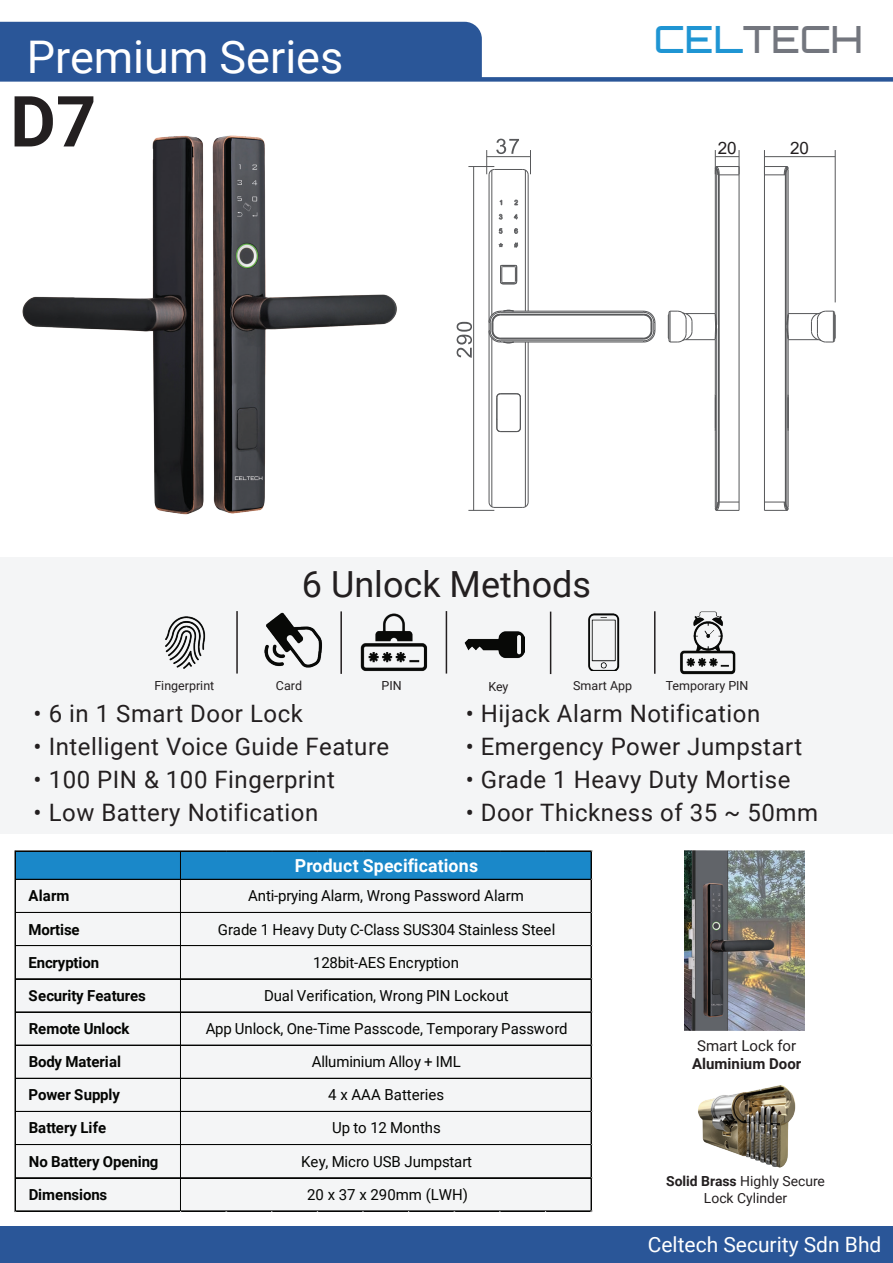
<style>
.page{position:relative;width:893px;height:1263px;background:#fff}
.page>*{position:absolute;margin:0;border:0;box-sizing:border-box;transform-origin:0 0}
.t1{font:700 70.5px "Roboto";color:#231f20}
.t2{font:45px "Roboto";color:#fff}
.t3{font:500 37.5px "Orbitron";color:#73767e}
.t4{font:36px "Roboto";color:#231f20}
.t5{font:24px "Roboto";letter-spacing:.02em;color:#231f20}
.t6{font:21px "Roboto";color:#fff}
.t7{font:700 18px "Roboto";letter-spacing:.01em;color:#fff}
.t8{font:17.1px "Arial";color:#231f20}
.t9{font:15.15px/33.2px "Roboto";letter-spacing:-.005em;color:#040503;text-align:center}
.t10{font:700 15.15px/33.2px "Roboto";color:#040503}
.t11{font:700 15px "Roboto";color:#231f20}
.t12{font:15px "Roboto";color:#231f20}
.t13{font:13.95px/17.1px "Roboto";color:#231f20;text-align:center}
.t14{font:12.45px "Roboto";color:#231f20}
.s1{color:#1f95d3}
.s2{font-weight:700}
</style>
<div class="page">
<img style="left:22px;top:135px;width:375px;height:380px">
<div style="left:0;top:558px;width:893px;height:276px;background:#f2f3f4"></div>
<div style="left:0;top:1226px;width:893px;height:37px;background:#2a5698"></div>
<img style="left:698px;top:1085px;width:98px;height:83px">
<img style="left:165px;top:616px;width:41px;height:53px">
<img style="left:264px;top:612px;width:58px;height:56px">
<img style="left:360px;top:613px;width:68px;height:58px">
<img style="left:464px;top:631px;width:61px;height:27px">
<img style="left:588px;top:614px;width:32px;height:57px">
<img style="left:680px;top:650px;width:56px;height:25px">
<img style="left:692px;top:611px;width:37px;height:40px">
<hr style="left:236px;top:611px;width:2px;height:62px;background:#231f20">
<hr style="left:340px;top:611px;width:2px;height:63px;background:#231f20">
<hr style="left:446px;top:611px;width:1px;height:62px;background:#231f20">
<hr style="left:550px;top:612px;width:1px;height:62px;background:#231f20">
<hr style="left:654px;top:611px;width:1px;height:63px;background:#231f20">
<div style="left:16px;top:852px;width:576px;height:28px;background:#1a88c9"></div>
<div style="left:16px;top:879px;width:576px;height:332px;background:#f4f5f6"></div>
<hr style="left:16px;top:851px;width:576px;height:1px;background:#040503">
<hr style="left:16px;top:879px;width:576px;height:1px;background:#040503">
<hr style="left:16px;top:912px;width:576px;height:1px;background:#040503">
<hr style="left:16px;top:945px;width:576px;height:1px;background:#040503">
<hr style="left:16px;top:978px;width:576px;height:1px;background:#040503">
<hr style="left:16px;top:979px;width:576px;height:1px;background:#040503">
<hr style="left:16px;top:1012px;width:576px;height:1px;background:#040503">
<hr style="left:16px;top:1045px;width:576px;height:1px;background:#040503">
<hr style="left:16px;top:1078px;width:576px;height:1px;background:#040503">
<hr style="left:16px;top:1111px;width:576px;height:1px;background:#040503">
<hr style="left:16px;top:1144px;width:576px;height:1px;background:#040503">
<hr style="left:16px;top:1177px;width:576px;height:1px;background:#040503">
<hr style="left:16px;top:1178px;width:576px;height:1px;background:#040503">
<hr style="left:15px;top:851px;width:1px;height:360px;background:#040503">
<hr style="left:180px;top:852px;width:1px;height:359px;background:#040503">
<hr style="left:16px;top:1210px;width:576px;height:1px;background:#040503">
<hr style="left:16px;top:1211px;width:576px;height:1px;background:#040503">
<hr style="left:591px;top:852px;width:1px;height:359px;background:#040503">
<hr style="left:500px;top:311px;width:144px;height:1px;background:#57585a">
<hr style="left:500px;top:312px;width:144px;height:1px;background:#57585a">
<hr style="left:500px;top:314px;width:144px;height:1px;background:#57585a">
<hr style="left:500px;top:315px;width:144px;height:1px;background:#57585a">
<hr style="left:500px;top:338px;width:144px;height:1px;background:#57585a">
<hr style="left:500px;top:339px;width:144px;height:1px;background:#57585a">
<hr style="left:500px;top:340px;width:144px;height:1px;background:#57585a">
<hr style="left:500px;top:342px;width:144px;height:1px;background:#57585a">
<hr style="left:528px;top:342px;width:1px;height:160px;background:#57585a">
<hr style="left:528px;top:175px;width:1px;height:136px;background:#57585a">
<hr style="left:525px;top:342px;width:1px;height:165px;background:#57585a">
<hr style="left:525px;top:170px;width:1px;height:141px;background:#57585a">
<hr style="left:520px;top:397px;width:1px;height:31px;background:#57585a">
<hr style="left:497px;top:397px;width:1px;height:31px;background:#57585a">
<hr style="left:496px;top:397px;width:1px;height:31px;background:#57585a">
<svg style="left:514px;top:243px;width:4px;height:5px"></svg>
<hr style="left:492px;top:338px;width:1px;height:169px;background:#57585a">
<hr style="left:492px;top:170px;width:1px;height:145px;background:#57585a">
<hr style="left:489px;top:175px;width:1px;height:327px;background:#57585a">
<svg style="left:514px;top:214px;width:4px;height:6px"></svg>
<svg style="left:643px;top:311px;width:13px;height:31px"></svg>
<svg style="left:489px;top:310px;width:25px;height:33px"></svg>
<svg style="left:500px;top:265px;width:17px;height:20px"></svg>
<svg style="left:496px;top:428px;width:25px;height:4px"></svg>
<svg style="left:496px;top:393px;width:25px;height:5px"></svg>
<svg style="left:499px;top:199px;width:4px;height:7px"></svg>
<svg style="left:514px;top:200px;width:4px;height:6px"></svg>
<svg style="left:499px;top:214px;width:4px;height:6px"></svg>
<svg style="left:499px;top:228px;width:4px;height:6px"></svg>
<svg style="left:499px;top:243px;width:4px;height:4px"></svg>
<svg style="left:514px;top:228px;width:4px;height:6px"></svg>
<svg style="left:468px;top:502px;width:61px;height:9px"></svg>
<hr style="left:473px;top:167px;width:1px;height:343px;background:#57585a">
<hr style="left:739px;top:167px;width:1px;height:343px;background:#57585a">
<hr style="left:719px;top:175px;width:1px;height:327px;background:#57585a">
<hr style="left:718px;top:175px;width:1px;height:327px;background:#57585a">
<hr style="left:716px;top:328px;width:1px;height:179px;background:#57585a">
<hr style="left:716px;top:170px;width:1px;height:155px;background:#57585a">
<hr style="left:715px;top:431px;width:1px;height:76px;background:#57585a">
<hr style="left:715px;top:394px;width:1px;height:37px;background:#57585a">
<hr style="left:715px;top:339px;width:1px;height:55px;background:#57585a">
<hr style="left:715px;top:169px;width:1px;height:145px;background:#57585a">
<svg style="left:668px;top:311px;width:49px;height:32px"></svg>
<svg style="left:715px;top:502px;width:24px;height:9px"></svg>
<hr style="left:764px;top:167px;width:1px;height:343px;background:#57585a">
<hr style="left:788px;top:313px;width:30px;height:1px;background:#57585a">
<hr style="left:785px;top:175px;width:1px;height:327px;background:#57585a">
<hr style="left:787px;top:328px;width:1px;height:179px;background:#57585a">
<hr style="left:787px;top:170px;width:1px;height:155px;background:#57585a">
<hr style="left:788px;top:431px;width:1px;height:76px;background:#57585a">
<hr style="left:788px;top:394px;width:1px;height:37px;background:#57585a">
<hr style="left:788px;top:339px;width:1px;height:55px;background:#57585a">
<hr style="left:788px;top:169px;width:1px;height:145px;background:#57585a">
<hr style="left:788px;top:339px;width:30px;height:1px;background:#57585a">
<svg style="left:811px;top:311px;width:25px;height:32px"></svg>
<svg style="left:786px;top:314px;width:3px;height:26px"></svg>
<svg style="left:764px;top:502px;width:25px;height:9px"></svg>
<svg style="left:715px;top:150px;width:25px;height:26px"></svg>
<svg style="left:764px;top:150px;width:25px;height:26px"></svg>
<hr style="left:764px;top:156px;width:71px;height:1px;background:#57585a">
<hr style="left:835px;top:150px;width:1px;height:152px;background:#57585a">
<svg style="left:457px;top:322px;width:15px;height:36px"></svg>
<svg style="left:468px;top:139px;width:63px;height:36px"></svg>
<img style="left:684px;top:850px;width:120px;height:180px">
<div style="left:0;top:77px;width:893px;height:5px;background:#2a5698"></div>
<div style="left:0;top:21px;width:484px;height:61px;background:#2a5698"></div>
<h2 class="t2" style="left:27px;top:25px;width:318px">Premium Series</h2>
<h1 class="t1" style="left:10px;top:72px;width:88px">D7</h1>
<h3 class="t3" style="left:654px;top:16px;width:210px"><span class="s1">CEL</span>TECH</h3>
<p class="t8" style="left:718px;top:136px;width:20px">20</p>
<p class="t8" style="left:790px;top:136px;width:20px">20</p>
<h3 class="t4" style="left:302px;top:559px;width:291px">6 Unlock Methods</h3>
<p class="t14" style="left:154px;top:677px;width:61px">Fingerprint</p>
<p class="t14" style="left:276px;top:677px;width:28px">Card</p>
<p class="t14" style="left:381px;top:677px;width:22px">PIN</p>
<p class="t14" style="left:488px;top:677px;width:22px">Key</p>
<p class="t14" style="left:573px;top:677px;width:60px">Smart App</p>
<p class="t14" style="left:666px;top:677px;width:84px">Temporary PIN</p>
<h3 class="t5" style="left:34px;top:696px;width:271px">• 6 in 1 Smart Door Lock</h3>
<h3 class="t5" style="left:34px;top:729px;width:357px">• Intelligent Voice Guide Feature</h3>
<h3 class="t5" style="left:34px;top:762px;width:303px">• 100 PIN &amp; 100 Fingerprint</h3>
<h3 class="t5" style="left:34px;top:795px;width:286px">• Low Battery Notification</h3>
<h3 class="t5" style="left:466px;top:696px;width:296px">• Hijack Alarm Notification</h3>
<h3 class="t5" style="left:466px;top:729px;width:338px">• Emergency Power Jumpstart</h3>
<h3 class="t5" style="left:466px;top:762px;width:326px">• Grade 1 Heavy Duty Mortise</h3>
<h3 class="t5" style="left:466px;top:795px;width:354px">• Door Thickness of 35 ~ 50mm</h3>
<p class="t10" style="left:29px;top:879px;width:131px">Alarm<br>Mortise<br>Encryption<br>Security Features<br>Remote Unlock<br>Body Material<br>Power Supply<br>Battery Life<br>No Battery Opening<br>Dimensions</p>
<p class="t7" style="left:295px;top:853px;width:185px">Product Specifications</p>
<p class="t9" style="left:218px;top:879px;width:339px">Anti-prying Alarm, Wrong Password Alarm<br>Grade 1 Heavy Duty C-Class SUS304 Stainless Steel</p>
<p class="t9" style="left:206px;top:945px;width:363px">128bit-AES Encryption<br>Dual Verification, Wrong PIN Lockout<br>App Unlock, One-Time Passcode, Temporary Password<br>Alluminium Alloy + IML<br>4 x AAA Batteries<br>Up to 12 Months</p>
<p class="t9" style="left:301px;top:1144px;width:173px">Key, Micro USB Jumpstart<br>20 x 37 x 290mm (LWH)</p>
<p class="t12" style="left:697px;top:1035px;width:100px">Smart Lock for</p>
<p class="t11" style="left:692px;top:1053px;width:111px">Aluminium Door</p>
<p class="t13" style="left:666px;top:1171px;width:160px"><span class="s2">Solid Brass</span> Highly Secure<br>Lock Cylinder</p>
<h3 class="t6" style="left:648px;top:1230px;width:235px">Celtech Security Sdn Bhd</h3>
</div>
